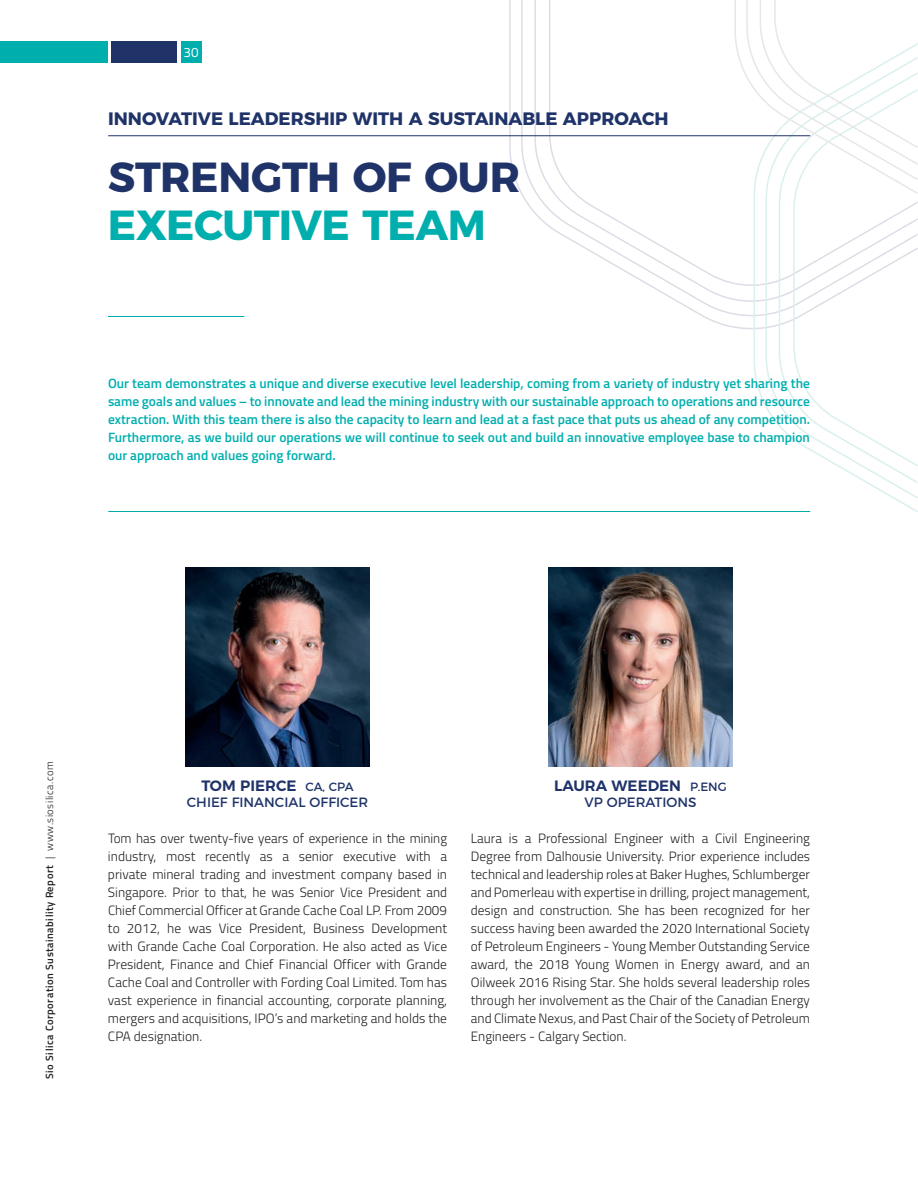
<style>
.page{position:relative;width:918px;height:1188px;background:#fff}
.page>*{position:absolute;margin:0;border:0;box-sizing:border-box;transform-origin:0 0}
.t1{font:700 42px "Montserrat";letter-spacing:-.005em;color:#1f3369}
.t2{font:700 42px "Montserrat";letter-spacing:-.015em;color:#00aeae}
.SSB_10_rule_below{font:700 18px "Montserrat";color:#1f3369}
.SSB_10_rule_below-2{font:600 15px "Montserrat";color:#1f3369}
.t3{font:300 13.5px/18px "Titillium";color:#231f20;text-align:justify}
.t4{font:600 13.5px/18px "Titillium";color:#00aeae;text-align:justify}
.SSB_10_rule_below-3{font:13.5px "Montserrat";color:#1f3369}
.CC{font:13.5px "Titillium";color:#fff}
.CC-2{font:600 10.5px "Titillium";letter-spacing:.05em;color:#231f20}
.s1{font-weight:300}
.s2{font-weight:400;font-size:12px}
</style>
<div class="page">
<svg style="left:520px;top:0;width:233px;height:320px"></svg>
<svg style="left:534px;top:0;width:219px;height:305px"></svg>
<svg style="left:548px;top:0;width:205px;height:289px"></svg>
<svg style="left:753px;top:195px;width:165px;height:317px"></svg>
<svg style="left:734px;top:0;width:184px;height:195px"></svg>
<img style="left:186px;top:567px;width:184px;height:199px">
<div style="left:181px;top:41px;width:20px;height:22px;background:#00aeae"></div>
<div style="left:111px;top:41px;width:65px;height:22px;background:#1f3369"></div>
<div style="left:0;top:41px;width:107px;height:22px;background:#00aeae"></div>
<hr style="left:108px;top:135px;width:702px;height:1px;background:#1f3369">
<hr style="left:108px;top:316px;width:136px;height:1px;background:#00aeae">
<img style="left:548px;top:567px;width:184px;height:199px">
<hr style="left:108px;top:511px;width:702px;height:1px;background:#00aeae">
<p class="CC" style="left:183px;top:42px;width:17px">30</p>
<p class="SSB_10_rule_below" style="left:108px;top:104px;width:562px">INNOVATIVE LEADERSHIP WITH A SUSTAINABLE APPROACH</p>
<h2 class="t1" style="left:108px;top:143px;width:414px">STRENGTH OF OUR</h2>
<h2 class="t2" style="left:108px;top:191px;width:379px">EXECUTIVE TEAM</h2>
<p class="t4" style="left:108px;top:374px;width:704px">Our team demonstrates a unique and diverse executive level leadership, coming from a variety of industry yet sharing the same goals and values – to innovate and lead the mining industry with our sustainable approach to operations and resource extraction. With this team there is also the capacity to learn and lead at a fast pace that puts us ahead of any competition.<br>Furthermore, as we build our operations we will continue to seek out and build an innovative employee base to champion our approach and values going forward.</p>
<p class="CC-2" style="left:42px;top:1079px;width:319px;rotate:-90deg">Sio Silica Corporation Sustainability Report <span class="s1">| www.siosilica.com</span></p>
<p class="SSB_10_rule_below-2" style="left:202px;top:773px;width:154px">TOM PIERCE <span class="s2">CA, CPA</span></p>
<p class="SSB_10_rule_below-3" style="left:187px;top:791px;width:183px">CHIEF FINANCIAL OFFICER</p>
<p class="t3" style="left:108px;top:828px;width:341px">Tom has over twenty-five years of experience in the mining industry, most recently as a senior executive with a private mineral trading and investment company based in Singapore. Prior to that, he was Senior Vice President and Chief Commercial Officer at Grande Cache Coal LP. From 2009 to 2012, he was Vice President, Business Development with Grande Cache Coal Corporation. He also acted as Vice President, Finance and Chief Financial Officer with Grande Cache Coal and Controller with Fording Coal Limited. Tom has vast experience in financial accounting, corporate planning, mergers and acquisitions, IPO’s and marketing and holds the CPA designation.</p>
<p class="SSB_10_rule_below-2" style="left:554px;top:773px;width:174px">LAURA WEEDEN <span class="s2">P.ENG</span></p>
<p class="SSB_10_rule_below-3" style="left:584px;top:791px;width:114px">VP OPERATIONS</p>
<p class="t3" style="left:471px;top:828px;width:341px">Laura is a Professional Engineer with a Civil Engineering Degree from Dalhousie University. Prior experience includes technical and leadership roles at Baker Hughes, Schlumberger and Pomerleau with expertise in drilling, project management, design and construction. She has been recognized for her success having been awarded the 2020 International Society of Petroleum Engineers - Young Member Outstanding Service award, the 2018 Young Women in Energy award, and an Oilweek 2016 Rising Star. She holds several leadership roles through her involvement as the Chair of the Canadian Energy and Climate Nexus, and Past Chair of the Society of Petroleum Engineers - Calgary Section.</p>
</div>
